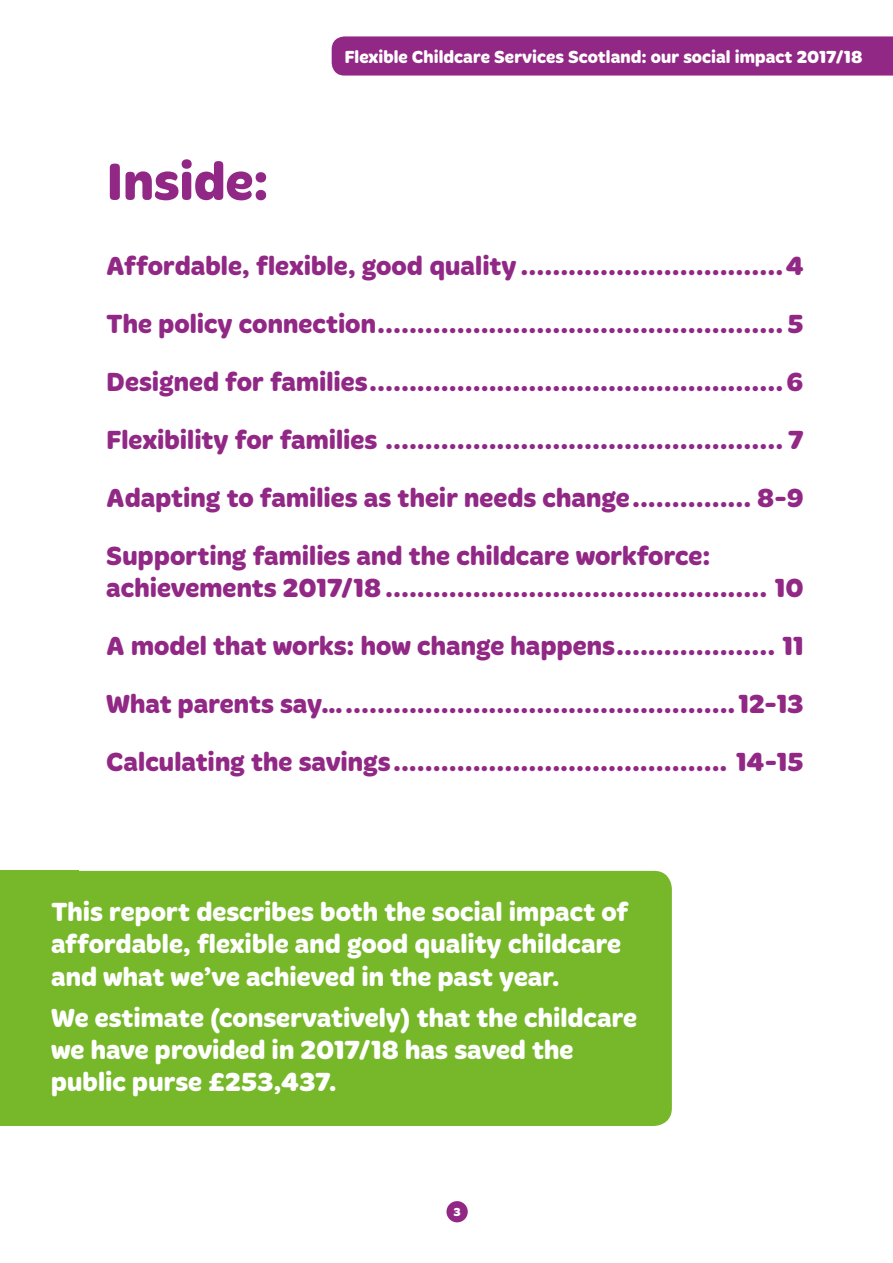
<style>
.page{position:relative;width:893px;height:1263px;background:#fff}
.page>*{position:absolute;margin:0;border:0;box-sizing:border-box;transform-origin:0 0}
.t1{font:700 54px "Merge";color:#922885}
.t2{font:700 27px/57.9px "Merge";color:#922885;text-align:justify}
.t3{font:700 27px/32.4px "Merge";color:#fff}
.t4{font:700 18px "Merge";color:#fff}
.t5{font:700 12px "Merge";color:#fff}
</style>
<div class="page">
<div style="left:446px;top:1201px;width:22px;height:21px;background:#922885;border-radius:50%"></div>
<div style="left:332px;top:36px;width:561px;height:40px;background:#922885"></div>
<div style="left:0;top:871px;width:79px;height:255px;background:#76b82a"></div>
<div style="left:79px;top:871px;width:593px;height:255px;background:#76b82a"></div>
<h1 class="t1" style="left:106px;top:150px;width:164px">Inside:</h1>
<p class="t4" style="left:344px;top:46px;width:520px">Flexible Childcare Services Scotland: our social impact 2017/18</p>
<p class="t2" style="left:106px;top:238px;width:699px">Affordable, flexible, good quality .................................4<br>The policy connection................................................... 5<br>Designed for families....................................................6<br>Flexibility for families .................................................. 7<br>Adapting to families as their needs change............... 8-9<br>Supporting families and the childcare workforce:</p>
<p class="t2" style="left:106px;top:560px;width:699px">achievements 2017/18................................................ 10<br>A model that works: how change happens.................... 11<br>What parents say….................................................12-13<br>Calculating the savings.......................................... 14-15</p>
<p class="t3" style="left:51px;top:897px;width:579px">This report describes both the social impact of affordable, flexible and good quality childcare and what we’ve achieved in the past year.</p>
<p class="t3" style="left:51px;top:1003px;width:588px">We estimate (conservatively) that the childcare we have provided in 2017/18 has saved the public purse £253,437.</p>
<p class="t5" style="left:453px;top:1205px;width:9px">3</p>
</div>
